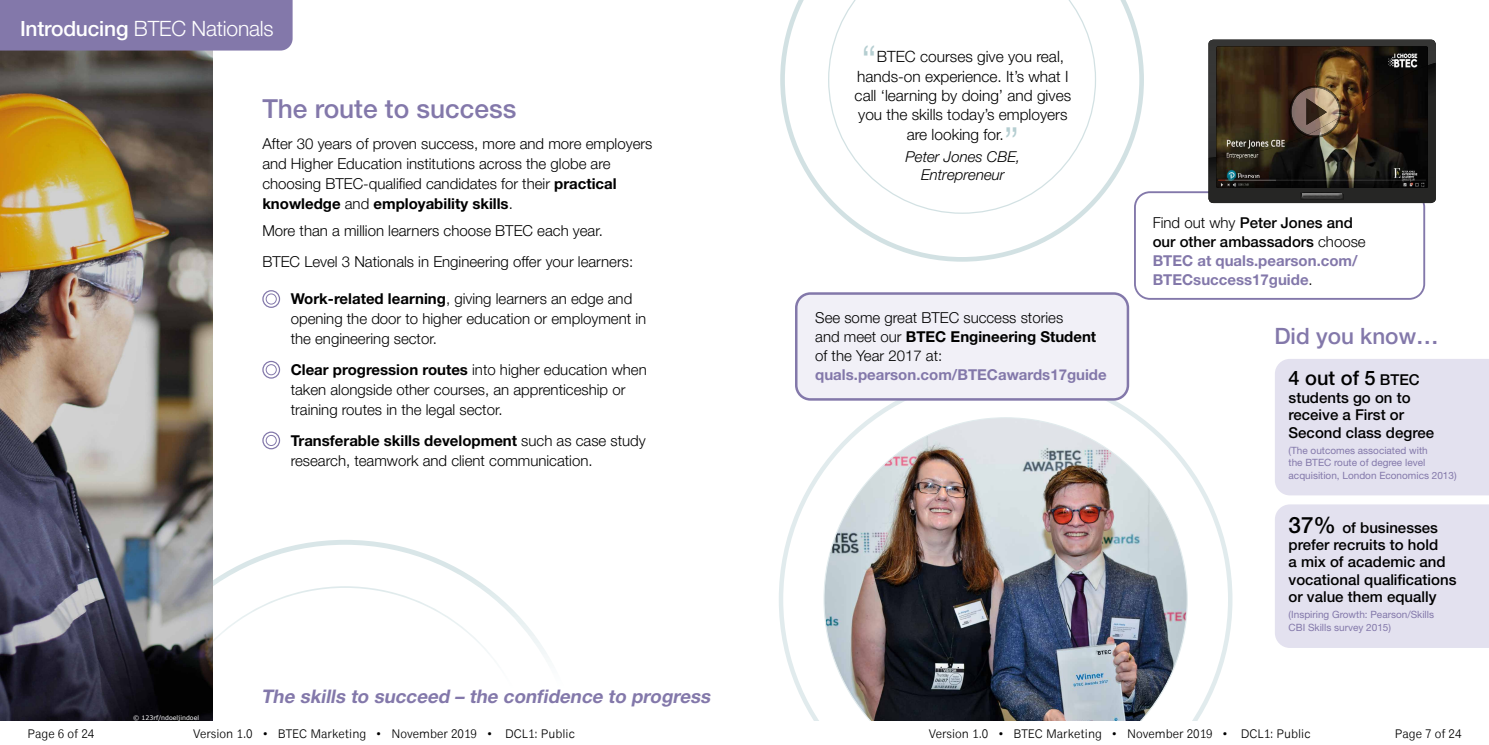
<style>
.page{position:relative;width:1489px;height:745px;background:#fff}
.page>*{position:absolute;margin:0;border:0;box-sizing:border-box;transform-origin:0 0}
.t1{font:300 41.25px "Helvetica Neue LT Pro";color:#b5ced1}
.t2{font:500 26.25px "Helvetica Neue LT Std";color:#8378aa}
.t3{font:500 22.5px "Helvetica Neue LT Std";color:#8378aa}
.t4{font:300 21px "Helvetica Neue LT Pro";letter-spacing:-.01em;color:#fff}
.t5{font:500 20px "Helvetica Neue LT Std";color:#000}
.t6{font:italic 700 18.75px "Helvetica Neue LT Std";color:#8378aa}
.t7{font:300 15.5px "Helvetica Neue LT Pro";color:#000}
.t8{font:300 15px/20px "Helvetica Neue LT Pro";color:#000}
.t9{font:500 15px/17.2px "Helvetica Neue LT Std";color:#000}
.t10{font:700 15px/18.8px "Helvetica Neue LT Std";color:#8378aa}
.t11{font:700 15px "Helvetica Neue LT Std";color:#000}
.t12{font:italic 300 15px "Helvetica Neue LT Pro";color:#000}
.t13{font:12.5px "Classic Grotesque Pro";color:#000}
.t14{font:10px/12.5px "Helvetica Neue LT Std";color:#8378aa}
.t15{font:6.25px "Verdana";color:#fff}
.s1{font-family:"Helvetica Neue LT Std";font-weight:500}
.s2{font-family:"Helvetica Neue LT Std";font-weight:700}
.s3{font-family:"Helvetica Neue LT Pro";font-weight:300}
.s4{font-family:"Helvetica Neue LT Pro";font-weight:300;color:#000}
.s5{font-weight:500;color:#000}
.s6{font-size:15px}
.s7{font-size:22.5px}
</style>
<div class="page">
<svg style="left:213px;top:540px;width:334px;height:115px"></svg>
<svg style="left:213px;top:586px;width:319px;height:69px"></svg>
<svg style="left:780px;top:0;width:363px;height:261px"></svg>
<svg style="left:828px;top:0;width:268px;height:214px"></svg>
<img style="left:0;top:50px;width:213px;height:670px">
<div style="left:262px;top:290px;width:18px;height:18px;border:1px solid #8378aa;border-radius:50%"></div>
<div style="left:266px;top:293px;width:10px;height:11px;border:1px solid #8378aa;border-radius:50%"></div>
<div style="left:262px;top:360px;width:18px;height:18px;border:1px solid #8378aa;border-radius:50%"></div>
<div style="left:266px;top:364px;width:10px;height:11px;border:1px solid #8378aa;border-radius:50%"></div>
<div style="left:262px;top:431px;width:18px;height:18px;border:1px solid #8378aa;border-radius:50%"></div>
<div style="left:266px;top:435px;width:10px;height:10px;border:1px solid #8378aa;border-radius:50%"></div>
<svg style="left:1133px;top:191px;width:291px;height:108px"></svg>
<svg style="left:779px;top:372px;width:453px;height:348px"></svg>
<img style="left:823px;top:417px;width:364px;height:303px">
<div style="left:796px;top:293px;width:331px;height:106px;background:#f1f0f7;border-radius:14px"></div>
<div style="left:795px;top:292px;width:334px;height:108px;border:2px solid #8378aa;border-radius:14px"></div>
<div style="left:1275px;top:359px;width:213px;height:136px;background:#e3e1ef"></div>
<div style="left:1275px;top:504px;width:213px;height:143px;background:#e3e1ef"></div>
<div style="left:0;top:0;width:292px;height:50px;background:#8378aa"></div>
<div style="left:1208px;top:158px;width:227px;height:45px;background:#262625"></div>
<img style="left:1208px;top:40px;width:227px;height:118px">
<img style="left:1216px;top:157px;width:211px;height:31px">
<img style="left:1216px;top:46px;width:211px;height:111px">
<img style="left:1300px;top:192px;width:43px;height:7px">
<img style="left:1300px;top:193px;width:42px;height:5px">
<img style="left:1302px;top:194px;width:38px;height:3px">
<img style="left:1289px;top:86px;width:51px;height:49px">
<img style="left:1305px;top:116px;width:35px;height:21px">
<img style="left:1290px;top:87px;width:49px;height:48px">
<img style="left:1306px;top:117px;width:33px;height:19px">
<img style="left:1306px;top:98px;width:20px;height:27px">
<h3 class="t4" style="left:20px;top:16px;width:255px"><span class="s1">Introducing</span> BTEC Nationals</h3>
<h2 class="t2" style="left:262px;top:93px;width:255px">The route to success</h2>
<p class="t8" style="left:262px;top:133px;width:391px">After 30 years of proven success, more and more employers and Higher Education institutions across the globe are choosing BTEC-qualified candidates for their <span class="s2">practical</span></p>
<p class="t11" style="left:262px;top:194px;width:252px">knowledge <span class="s3">and</span> employability skills<span class="s3">.</span></p>
<p class="t8" style="left:262px;top:215px;width:372px;line-height:30.6px">More than a million learners choose BTEC each year.<br>BTEC Level 3 Nationals in Engineering offer your learners:</p>
<p class="t8" style="left:291px;top:288px;width:357px"><span class="s2">Work-related learning</span>, giving learners an edge and opening the door to higher education or employment in the engineering sector.</p>
<p class="t8" style="left:291px;top:359px;width:357px"><span class="s2">Clear progression routes</span> into higher education when taken alongside other courses, an apprenticeship or training routes in the legal sector.</p>
<p class="t11" style="left:291px;top:431px;width:356px">Transferable skills development <span class="s3">such as case study</span></p>
<p class="t8" style="left:291px;top:450px;width:303px">research, teamwork and client communication.</p>
<p class="t15" style="left:133px;top:713px;width:68px">© 123rf/ndoeljindoel</p>
<p class="t6" style="left:261px;top:684px;width:454px">The skills to succeed – the confidence to progress</p>
<h1 class="t1" style="left:861px;top:35px;width:17px">“</h1>
<p class="t7" style="left:876px;top:47px;width:189px">BTEC courses give you real,</p>
<p class="t7" style="left:857px;top:67px;width:213px">hands-on experience. It’s what I</p>
<p class="t7" style="left:854px;top:86px;width:218px">call ‘learning by doing’ and gives</p>
<p class="t7" style="left:858px;top:105px;width:211px">you the skills today’s employers</p>
<p class="t7" style="left:906px;top:125px;width:99px">are looking for.</p>
<p class="t12" style="left:905px;top:148px;width:116px">Peter Jones CBE,</p>
<h1 class="t1" style="left:1003px;top:116px;width:17px">”</h1>
<p class="t12" style="left:921px;top:166px;width:85px">Entrepreneur</p>
<p class="t8" style="left:815px;top:307px;width:249px">See some great BTEC success stories</p>
<p class="t11" style="left:815px;top:327px;width:282px"><span class="s3">and meet our</span> BTEC Engineering Student</p>
<p class="t8" style="left:815px;top:345px;width:129px">of the Year 2017 at:</p>
<p class="t10" style="left:815px;top:364px;width:293px">quals.pearson.com/BTECawards17guide</p>
<p class="t10" style="left:1152px;top:213px;width:214px"><span class="s4">Find out why</span> <span class="s5">Peter Jones and our other ambassadors</span> <span class="s4">choose<br></span>BTEC at quals.pearson.com/<br>BTECsuccess17guide<span class="s4">.</span></p>
<h3 class="t3" style="left:1274px;top:322px;width:166px">Did you know…</h3>
<h3 class="t5" style="left:1288px;top:365px;width:132px">4 out of 5 <span class="s6">BTEC</span></h3>
<p class="t9" style="left:1288px;top:388px;width:147px">students go on to receive a First or<br>Second class degree</p>
<p class="t14" style="left:1288px;top:443px;width:170px">(The outcomes associated with<br>the BTEC route of degree level acquisition, London Economics 2013)</p>
<p class="t9" style="left:1288px;top:518px;width:169px"><span class="s7">37%</span> of businesses prefer recruits to hold<br>a mix of academic and vocational qualifications or value them equally</p>
<p class="t14" style="left:1288px;top:607px;width:147px">(Inspiring Growth: Pearson/Skills<br>CBI Skills survey 2015)</p>
<p class="t13" style="left:28px;top:725px;width:68px">Page 6 of 24</p>
<p class="t13" style="left:193px;top:725px;width:383px">Version 1.0 • BTEC Marketing • November 2019 • DCL1: Public</p>
<p class="t13" style="left:928px;top:725px;width:383px">Version 1.0 • BTEC Marketing • November 2019 • DCL1: Public</p>
<p class="t13" style="left:1394px;top:725px;width:68px">Page 7 of 24</p>
</div>
